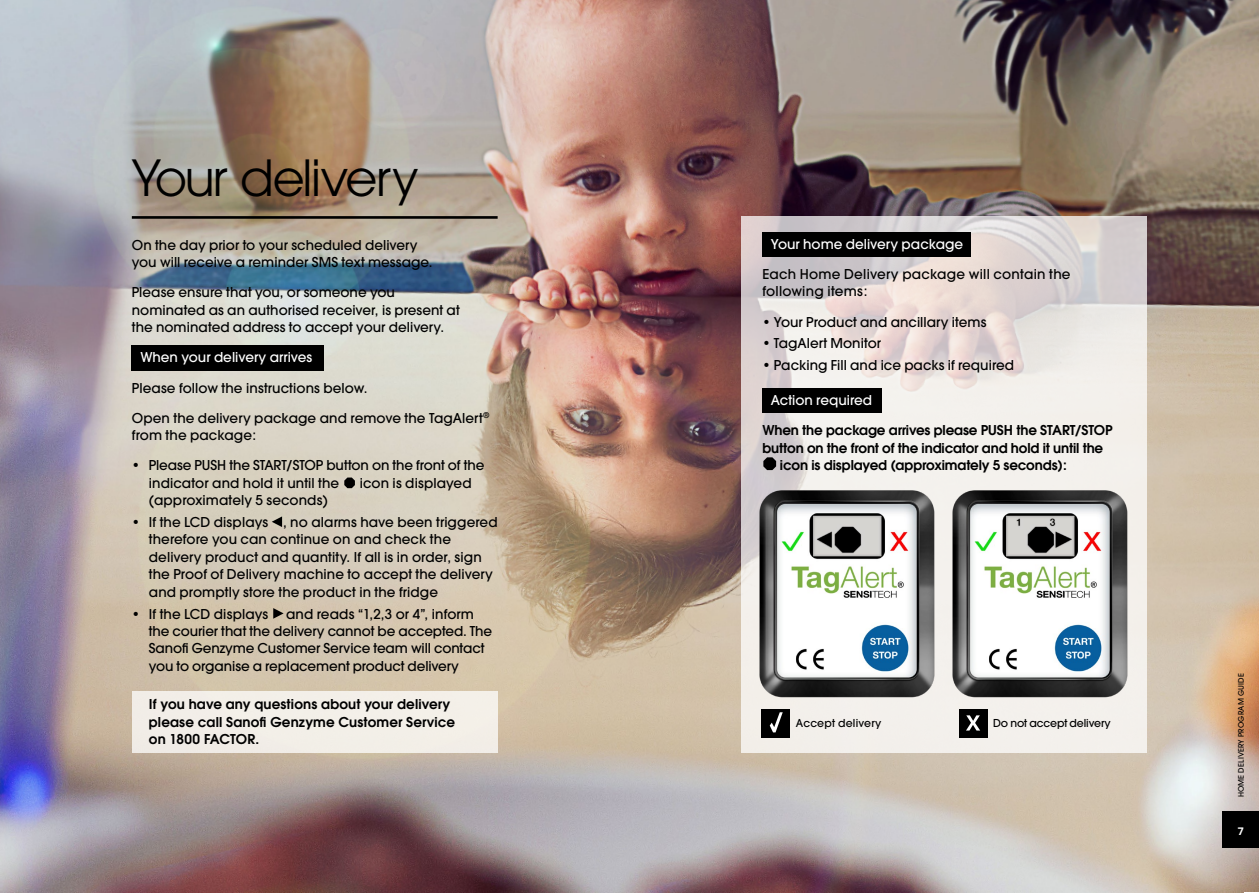
<style>
.page{position:relative;width:1259px;height:893px;background:#fff}
.page>*{position:absolute;margin:0;border:0;box-sizing:border-box;transform-origin:0 0}
.t1{font:49.5px "Avant Garde";letter-spacing:-.035em;color:#000}
.t2{font:500 13.5px/17.4px "Avant Garde";letter-spacing:.005em;color:#000}
.t3{font:600 13.5px/17.4px "Avant Garde";letter-spacing:-.005em;color:#000}
.t4{font:500 13.5px "Avant Garde";color:#fff}
.t5{font:500 10.8px "Avant Garde";letter-spacing:-.01em;color:#000}
.t6{font:500 10.8px "Avant Garde";letter-spacing:.02em;color:#000}
.t7{font:700 10.5px "Noto Sans";color:#fff}
.t8{font:500 7.5px "Avant Garde";letter-spacing:.02em;color:#000}
</style>
<div class="page">
<img style="left:0;top:0;width:1259px;height:893px">
<hr style="left:132px;top:216px;width:365px;height:3px;background:#000">
<div style="left:132px;top:345px;width:192px;height:26px;background:#000"></div>
<svg style="left:344px;top:477px;width:11px;height:11px"></svg>
<svg style="left:741px;top:216px;width:405px;height:537px;fill:#f2ece8"></svg>
<div style="left:762px;top:389px;width:119px;height:24px;background:#000"></div>
<div style="left:762px;top:232px;width:209px;height:25px;background:#000"></div>
<div style="left:762px;top:709px;width:28px;height:28px;background:#000"></div>
<div style="left:959px;top:709px;width:28px;height:28px;background:#000"></div>
<svg style="left:966px;top:716px;width:14px;height:15px"></svg>
<svg style="left:769px;top:716px;width:13px;height:16px"></svg>
<svg style="left:763px;top:457px;width:13px;height:13px"></svg>
<div style="left:132px;top:691px;width:365px;height:61px;background:#f3efe8"></div>
<svg style="left:273px;top:608px;width:11px;height:11px"></svg>
<svg style="left:272px;top:516px;width:10px;height:11px"></svg>
<img style="left:949px;top:479px;width:194px;height:237px">
<img style="left:744px;top:479px;width:205px;height:237px">
<div style="left:200px;top:298px;width:63px;height:23px;background:#dfe0d6"></div>
<svg style="left:200px;top:283px;width:63px;height:12px"></svg>
<div style="left:262px;top:424px;width:29px;height:10px;background:#dad4c7"></div>
<div style="left:1222px;top:811px;width:37px;height:37px;background:#000"></div>
<p class="t1" style="left:132px;top:149px;width:288px">Your delivery</p>
<p class="t2" style="left:132px;top:236px;width:302px">On the day prior to your scheduled delivery you will receive a reminder SMS text message.</p>
<p class="t2" style="left:132px;top:284px;width:329px">Please ensure that you, or someone you nominated as an authorised receiver, is present at the nominated address to accept your delivery.</p>
<p class="t4" style="left:140px;top:349px;width:173px">When your delivery arrives</p>
<p class="t2" style="left:132px;top:379px;width:237px">Please follow the instructions below.</p>
<p class="t2" style="left:132px;top:409px;width:359px">Open the delivery package and remove the TagAlert<sup>® </sup>from the package:</p>
<p class="t2" style="left:149px;top:457px;width:337px;text-indent:-17px">• Please PUSH the START/STOP button on the front of the indicator and hold it until the</p>
<p class="t2" style="left:360px;top:474px;width:113px">icon is displayed</p>
<p class="t2" style="left:149px;top:492px;width:181px">(approximately 5 seconds)</p>
<p class="t2" style="left:149px;top:513px;width:350px;text-indent:-17px">• If the LCD displays ◄ , no alarms have been triggered therefore you can continue on and check the delivery product and quantity. If all is in order, sign the Proof of Delivery machine to accept the delivery and promptly store the product in the fridge</p>
<p class="t2" style="left:132px;top:605px;width:138px">• If the LCD displays</p>
<p class="t2" style="left:149px;top:605px;width:345px;text-indent:137px">and reads “1,2,3 or 4”, inform the courier that the delivery cannot be accepted. The Sanofi Genzyme Customer Service team will contact you to organise a replacement product delivery</p>
<p class="t3" style="left:149px;top:695px;width:308px">If you have any questions about your delivery please call Sanofi Genzyme Customer Service on 1800 FACTOR.</p>
<p class="t4" style="left:771px;top:236px;width:194px">Your home delivery package</p>
<p class="t2" style="left:762px;top:265px;width:310px">Each Home Delivery package will contain the following items:</p>
<p class="t2" style="left:762px;top:313px;width:226px">• Your Product and ancillary items</p>
<p class="t2" style="left:762px;top:335px;width:120px">• TagAlert Monitor</p>
<p class="t2" style="left:762px;top:356px;width:253px">• Packing Fill and ice packs if required</p>
<p class="t4" style="left:771px;top:392px;width:103px">Action required</p>
<p class="t3" style="left:762px;top:421px;width:352px">When the package arrives please PUSH the START/STOP</p>
<p class="t3" style="left:762px;top:439px;width:342px">button on the front of the indicator and hold it until the</p>
<p class="t3" style="left:780px;top:456px;width:289px">icon is displayed (approximately 5 seconds):</p>
<p class="t6" style="left:796px;top:716px;width:87px">Accept delivery</p>
<p class="t5" style="left:993px;top:716px;width:119px">Do not accept delivery</p>
<p class="t8" style="left:1236px;top:797px;width:126px;rotate:-90deg">HOME DELIVERY PROGRAM GUIDE</p>
<p class="t7" style="left:1237px;top:824px;width:8px">7</p>
</div>
